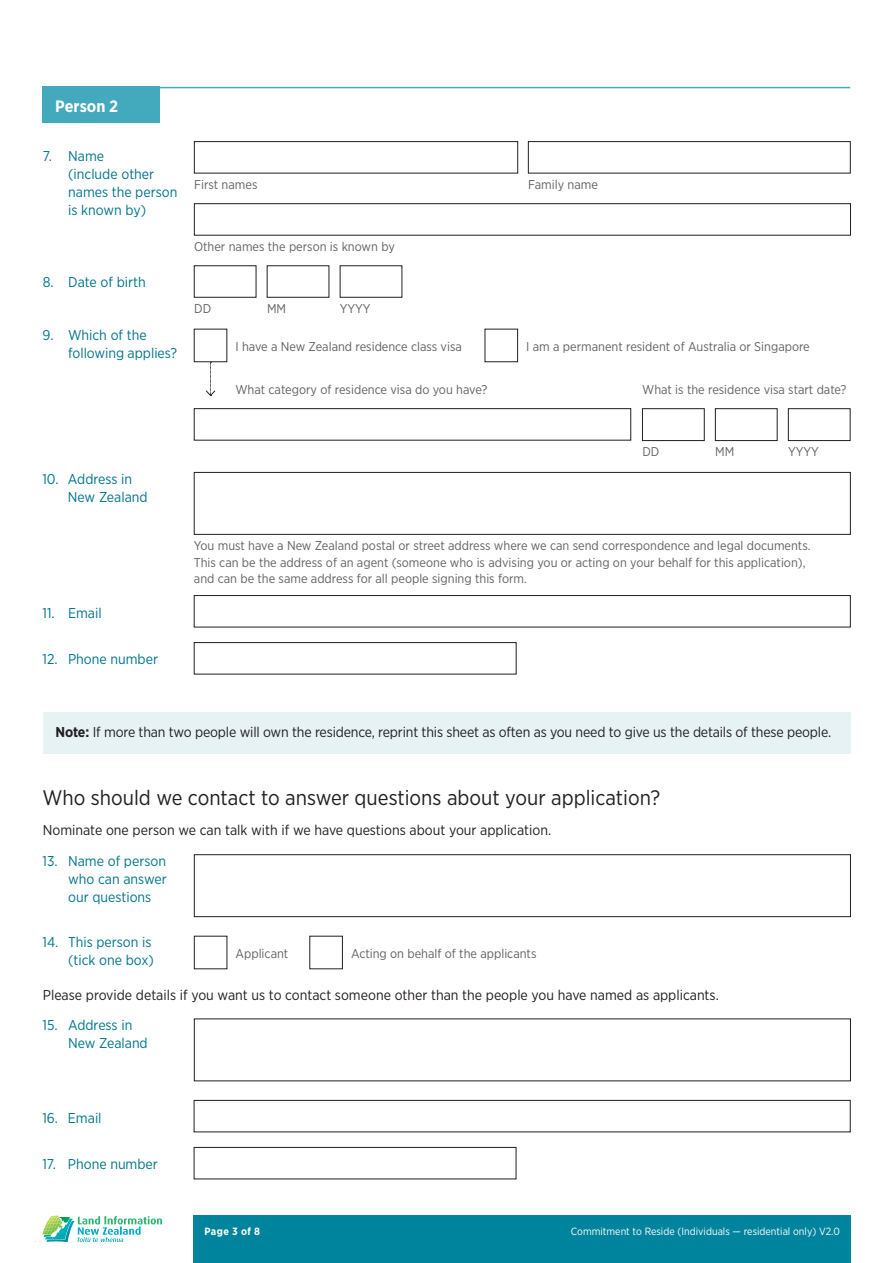
<style>
.page{position:relative;width:893px;height:1263px;background:#fff}
.page>*{position:absolute;margin:0;border:0;box-sizing:border-box;transform-origin:0 0}
.t1{font:21px "Gotham Narrow";color:#231f20}
.Section_Title_H1{font:700 16.5px "Gotham Narrow";color:#fff}
.t2{font:14.25px/18px "Gotham Narrow";color:#00758c}
.Bodytext{font:14.25px "Gotham Narrow";color:#231f20}
.NOTE_bodytext{font:14.25px "Gotham Narrow";letter-spacing:-.01em;color:#231f20}
.Form_fields{font:12.75px/16.8px "Gotham Narrow";color:#636366}
.Form_fields-2{font:10.5px "Gotham Narrow";color:#fff}
.Form_fields-3{font:700 10.5px "Gotham Narrow";letter-spacing:.04em;color:#fff}
.s1{font-weight:700}
</style>
<div class="page">
<div style="left:194px;top:1215px;width:102px;height:48px;background:#00839c"></div>
<div style="left:294px;top:1215px;width:556px;height:48px;background:#00839c"></div>
<svg style="left:35px;top:1215px;width:127px;height:27px"></svg>
<div style="left:43px;top:712px;width:807px;height:42px;background:#e7f2f5"></div>
<svg style="left:194px;top:595px;width:657px;height:32px"></svg>
<svg style="left:194px;top:472px;width:657px;height:63px"></svg>
<svg style="left:194px;top:642px;width:322px;height:32px"></svg>
<hr style="left:43px;top:87px;width:807px;height:1px;background:#43a9bc">
<div style="left:43px;top:87px;width:117px;height:36px;background:#43a9bc"></div>
<svg style="left:194px;top:203px;width:657px;height:33px"></svg>
<svg style="left:194px;top:265px;width:62px;height:33px"></svg>
<svg style="left:340px;top:265px;width:62px;height:33px"></svg>
<svg style="left:267px;top:265px;width:62px;height:33px"></svg>
<svg style="left:528px;top:141px;width:323px;height:32px"></svg>
<svg style="left:194px;top:141px;width:324px;height:32px"></svg>
<svg style="left:194px;top:408px;width:437px;height:32px"></svg>
<svg style="left:485px;top:329px;width:33px;height:33px"></svg>
<svg style="left:642px;top:408px;width:63px;height:33px"></svg>
<svg style="left:788px;top:408px;width:62px;height:33px"></svg>
<svg style="left:715px;top:408px;width:62px;height:33px"></svg>
<svg style="left:194px;top:329px;width:33px;height:67px"></svg>
<svg style="left:194px;top:1100px;width:657px;height:32px"></svg>
<svg style="left:194px;top:1018px;width:657px;height:63px"></svg>
<svg style="left:194px;top:854px;width:657px;height:63px"></svg>
<svg style="left:194px;top:1147px;width:322px;height:32px"></svg>
<svg style="left:194px;top:936px;width:33px;height:33px"></svg>
<svg style="left:309px;top:936px;width:34px;height:33px"></svg>
<p class="Section_Title_H1" style="left:55px;top:95px;width:64px">Person 2</p>
<p class="t2" style="left:68px;top:147px;width:111px;text-indent:-26px">7. Name<br>(include other names the person is known by)</p>
<p class="t2" style="left:43px;top:273px;width:105px">8. Date of birth</p>
<p class="Form_fields" style="left:194px;top:175px;width:65px">First names</p>
<p class="Form_fields" style="left:528px;top:175px;width:71px">Family name</p>
<p class="Form_fields" style="left:194px;top:238px;width:202px">Other names the person is known by</p>
<p class="Form_fields" style="left:194px;top:300px;width:19px">DD</p>
<p class="Form_fields" style="left:267px;top:300px;width:21px">MM</p>
<p class="Form_fields" style="left:340px;top:300px;width:32px">YYYY</p>
<p class="t2" style="left:68px;top:326px;width:111px;text-indent:-26px">9. Which of the following applies?</p>
<p class="Form_fields" style="left:236px;top:337px;width:228px">I have a New Zealand residence class visa</p>
<p class="Form_fields" style="left:236px;top:381px;width:253px">What category of residence visa do you have?</p>
<p class="t2" style="left:68px;top:469px;width:81px;text-indent:-26px">10. Address in<br>New Zealand</p>
<p class="Form_fields" style="left:526px;top:337px;width:285px">I am a permanent resident of Australia or Singapore</p>
<p class="Form_fields" style="left:642px;top:380px;width:206px">What is the residence visa start date?</p>
<p class="Form_fields" style="left:642px;top:443px;width:19px">DD</p>
<p class="Form_fields" style="left:715px;top:443px;width:21px">MM</p>
<p class="Form_fields" style="left:788px;top:443px;width:32px">YYYY</p>
<p class="t2" style="left:43px;top:604px;width:61px">11. Email</p>
<p class="t2" style="left:43px;top:650px;width:117px">12. Phone number</p>
<p class="Form_fields" style="left:194px;top:537px;width:618px">You must have a New Zealand postal or street address where we can send correspondence and legal documents.<br>This can be the address of an agent (someone who is advising you or acting on your behalf for this application), and can be the same address for all people signing this form.</p>
<p class="NOTE_bodytext" style="left:56px;top:723px;width:777px"><span class="s1">Note:</span> If more than two people will own the residence, reprint this sheet as often as you need to give us the details of these people.</p>
<h2 class="t1" style="left:43px;top:784px;width:619px">Who should we contact to answer questions about your application?</h2>
<p class="Bodytext" style="left:43px;top:821px;width:510px">Nominate one person we can talk with if we have questions about your application.</p>
<p class="t2" style="left:68px;top:852px;width:100px;text-align:justify;text-indent:-26px">13. Name of person who can answer our questions</p>
<p class="t2" style="left:43px;top:933px;width:113px;text-align:right">14. This person is (tick one box)</p>
<p class="Form_fields" style="left:236px;top:944px;width:54px">Applicant</p>
<p class="Form_fields" style="left:351px;top:944px;width:187px">Acting on behalf of the applicants</p>
<p class="Bodytext" style="left:43px;top:986px;width:677px">Please provide details if you want us to contact someone other than the people you have named as applicants.</p>
<p class="t2" style="left:68px;top:1016px;width:81px;text-indent:-26px">15. Address in<br>New Zealand</p>
<p class="t2" style="left:42px;top:1109px;width:61px">16. Email</p>
<p class="t2" style="left:42px;top:1155px;width:117px">17. Phone number</p>
<p class="Form_fields-3" style="left:205px;top:1224px;width:57px">Page 3 of 8</p>
<p class="Form_fields-2" style="left:571px;top:1224px;width:270px">Commitment to Reside (Individuals — residential only) V2.0</p>
</div>
